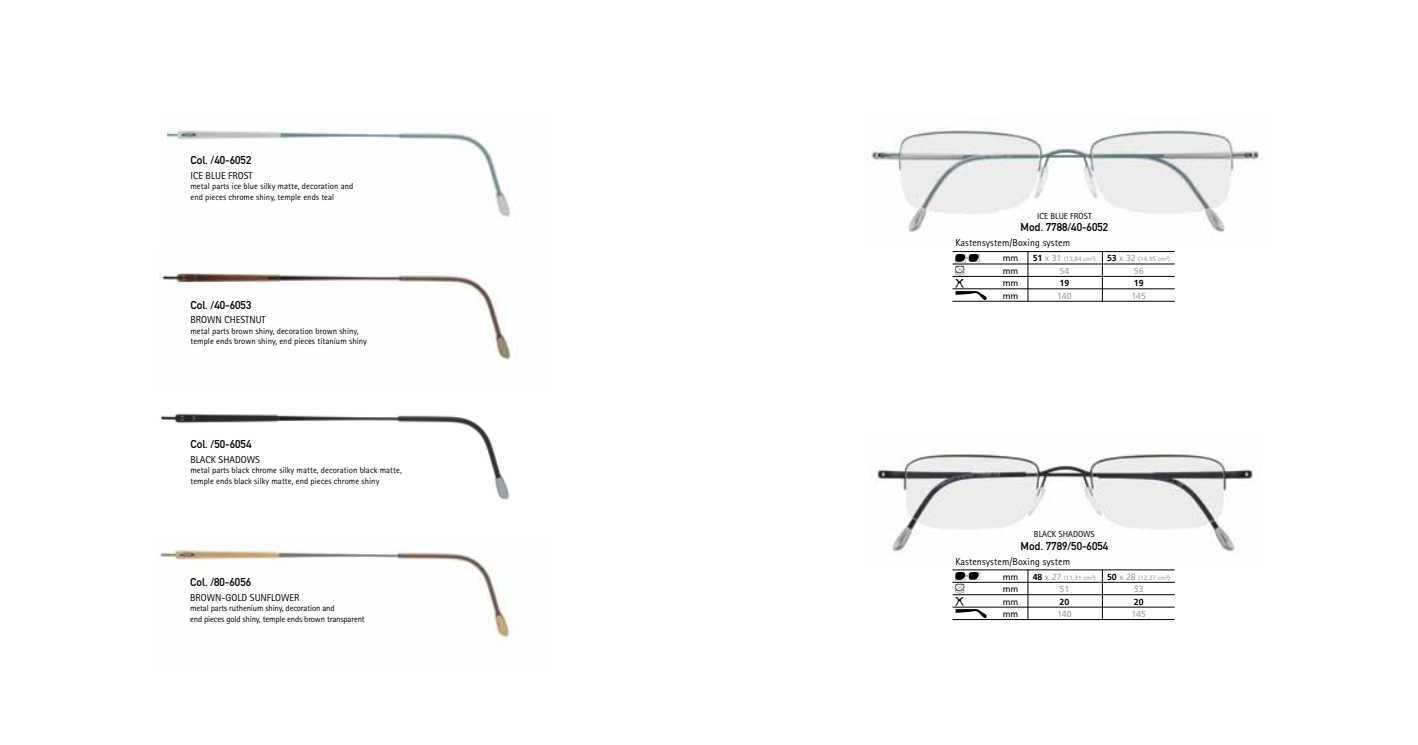
<style>
.page{position:relative;width:1418px;height:745px;background:#fff}
.page>*{position:absolute;margin:0;border:0;box-sizing:border-box;transform-origin:0 0}
.t1{font:14px "Silhouette Font";color:#000}
.t2{font:11.25px "DIN Mittelschrift";color:#000}
.t3{font:11.25px/12.4px "Silhouette Font";color:#000}
.t4{font:10px "Rotis Sans Serif";color:#000}
.t5{font:8.75px/10.5px "Rotis Sans Serif";color:#000}
.t6{font:8.75px/10.5px "Rotis Sans Serif";letter-spacing:-.02em;color:#000}
.t7{font:8.75px "Frutiger";color:#9c9e9f}
.t8{font:8.75px "Frutiger";color:#000}
.t9{font:700 8.75px "Frutiger";color:#000}
.t10{font:6.25px "Frutiger";color:#9c9e9f}
.s1{font-weight:700;font-size:8.75px;color:#000}
.s2{font-size:8.75px}
</style>
<div class="page">
<img style="left:167px;top:129px;width:343px;height:88px">
<img style="left:160px;top:549px;width:350px;height:90px">
<img style="left:161px;top:413px;width:349px;height:87px">
<img style="left:159px;top:272px;width:352px;height:90px">
<img style="left:868px;top:128px;width:391px;height:104px">
<img style="left:877px;top:454px;width:378px;height:98px">
<hr style="left:952px;top:251px;width:222px;height:1px;background:#000">
<hr style="left:952px;top:263px;width:222px;height:1px;background:#000">
<hr style="left:952px;top:276px;width:222px;height:1px;background:#000">
<hr style="left:952px;top:288px;width:222px;height:1px;background:#000">
<hr style="left:952px;top:301px;width:222px;height:1px;background:#000">
<hr style="left:1027px;top:251px;width:1px;height:50px;background:#000">
<hr style="left:1102px;top:251px;width:1px;height:50px;background:#000">
<hr style="left:952px;top:569px;width:222px;height:1px;background:#000">
<hr style="left:952px;top:581px;width:222px;height:1px;background:#000">
<hr style="left:952px;top:594px;width:222px;height:1px;background:#000">
<hr style="left:952px;top:606px;width:222px;height:1px;background:#000">
<hr style="left:952px;top:619px;width:222px;height:1px;background:#000">
<hr style="left:1027px;top:569px;width:1px;height:50px;background:#000">
<hr style="left:1102px;top:569px;width:1px;height:50px;background:#000">
<p class="t2" style="left:190px;top:153px;width:62px">Col. /40-6052</p>
<p class="t4" style="left:190px;top:169px;width:64px">ICE BLUE FROST</p>
<p class="t5" style="left:190px;top:181px;width:164px">metal parts ice blue silky matte, decoration and end pieces chrome shiny, temple ends teal</p>
<p class="t2" style="left:190px;top:298px;width:62px">Col. /40-6053</p>
<p class="t4" style="left:190px;top:314px;width:77px">BROWN CHESTNUT</p>
<p class="t5" style="left:190px;top:325px;width:178px">metal parts brown shiny, decoration brown shiny, temple ends brown shiny, end pieces titanium shiny</p>
<p class="t2" style="left:190px;top:437px;width:62px">Col. /50-6054</p>
<p class="t4" style="left:190px;top:453px;width:71px">BLACK SHADOWS</p>
<p class="t5" style="left:190px;top:464px;width:213px">metal parts black chrome silky matte, decoration black matte, temple ends black silky matte, end pieces chrome shiny</p>
<p class="t2" style="left:190px;top:575px;width:62px">Col. /80-6056</p>
<p class="t4" style="left:190px;top:591px;width:111px">BROWN-GOLD SUNFLOWER</p>
<p class="t6" style="left:190px;top:602px;width:176px">metal parts ruthenium shiny, decoration and<br>end pieces gold shiny, temple ends brown transparent</p>
<p class="t5" style="left:1037px;top:210px;width:56px">ICE BLUE FROST</p>
<p class="t2" style="left:1020px;top:220px;width:89px">Mod. 7788/40-6052</p>
<p class="t4" style="left:955px;top:237px;width:116px">Kastensystem/Boxing system</p>
<p class="t3" style="left:955px;top:252px;width:27px">z</p>
<p class="t8" style="left:1002px;top:253px;width:17px">mm</p>
<p class="t10" style="left:1032px;top:255px;width:65px"><span class="s1">51</span> <span class="s2">x 31</span> (13,84 cm²)</p>
<p class="t10" style="left:1107px;top:255px;width:65px"><span class="s1">53</span> <span class="s2">x 32</span> (14,95 cm²)</p>
<h1 class="t1" style="left:955px;top:263px;width:11px">t</h1>
<p class="t8" style="left:1002px;top:265px;width:17px">mm</p>
<p class="t7" style="left:1059px;top:265px;width:11px">54</p>
<p class="t7" style="left:1133px;top:265px;width:11px">56</p>
<p class="t3" style="left:955px;top:277px;width:33px">h b</p>
<p class="t8" style="left:1002px;top:278px;width:17px">mm</p>
<p class="t9" style="left:1059px;top:278px;width:11px">19</p>
<p class="t9" style="left:1133px;top:278px;width:11px">19</p>
<p class="t8" style="left:1002px;top:290px;width:17px">mm</p>
<p class="t7" style="left:1057px;top:290px;width:16px">140</p>
<p class="t7" style="left:1131px;top:290px;width:16px">145</p>
<p class="t5" style="left:1033px;top:528px;width:62px">BLACK SHADOWS</p>
<p class="t2" style="left:1020px;top:538px;width:89px">Mod. 7789/50-6054</p>
<p class="t4" style="left:955px;top:555px;width:116px">Kastensystem/Boxing system</p>
<p class="t3" style="left:955px;top:570px;width:27px">z</p>
<p class="t8" style="left:1002px;top:571px;width:17px">mm</p>
<p class="t10" style="left:1032px;top:573px;width:65px"><span class="s1">48</span> <span class="s2">x 27</span> (11,31 cm²)</p>
<p class="t10" style="left:1107px;top:573px;width:65px"><span class="s1">50</span> <span class="s2">x 28</span> (12,27 cm²)</p>
<h1 class="t1" style="left:955px;top:581px;width:11px">t</h1>
<p class="t8" style="left:1002px;top:583px;width:17px">mm</p>
<p class="t7" style="left:1059px;top:583px;width:11px">51</p>
<p class="t7" style="left:1133px;top:583px;width:11px">53</p>
<p class="t3" style="left:955px;top:595px;width:33px">h b</p>
<p class="t8" style="left:1002px;top:596px;width:17px">mm</p>
<p class="t9" style="left:1059px;top:596px;width:11px">20</p>
<p class="t9" style="left:1133px;top:596px;width:11px">20</p>
<p class="t8" style="left:1002px;top:608px;width:17px">mm</p>
<p class="t7" style="left:1057px;top:608px;width:16px">140</p>
<p class="t7" style="left:1131px;top:608px;width:16px">145</p>
</div>
